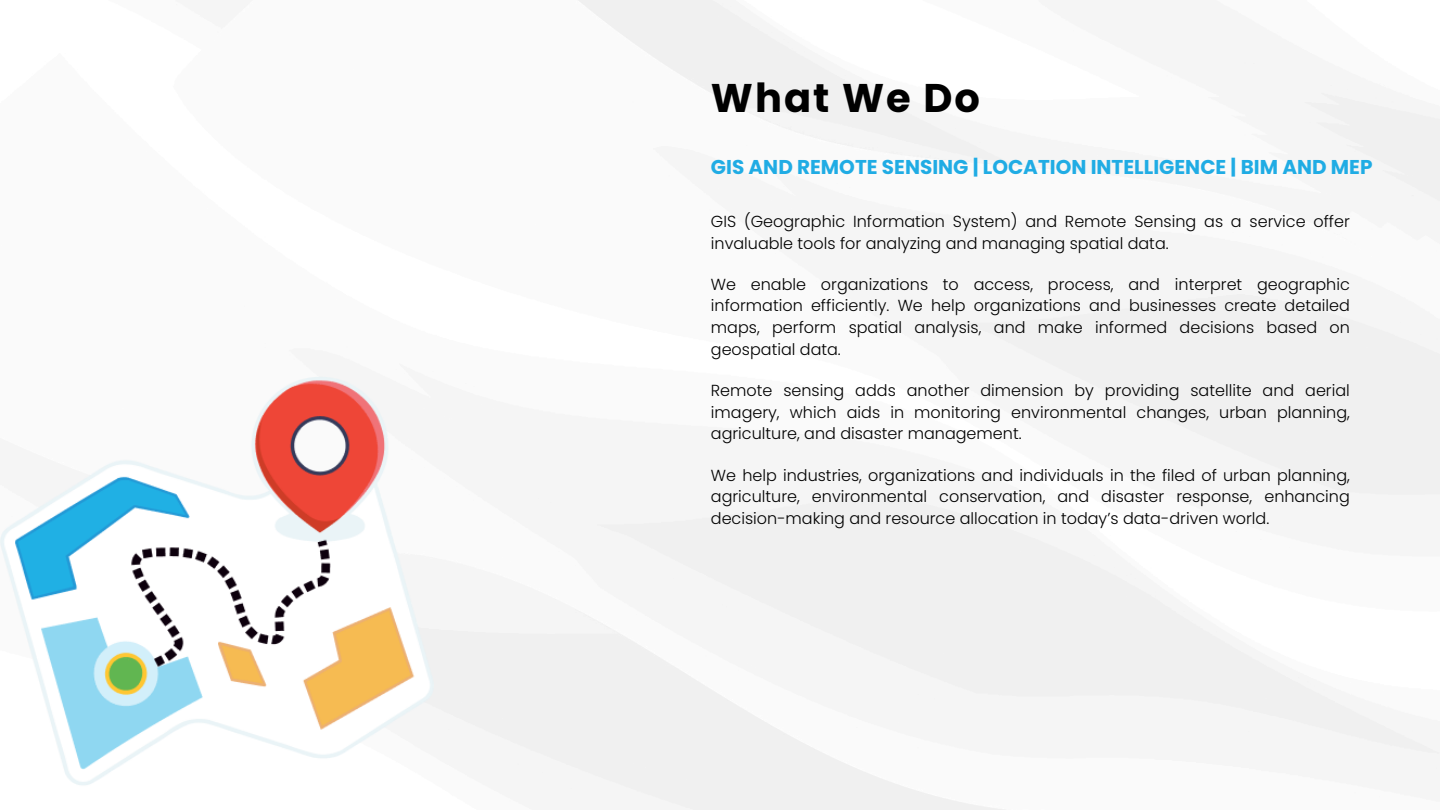
<style>
.page{position:relative;width:1440px;height:810px;background:#fff}
.page>*{position:absolute;margin:0;border:0;box-sizing:border-box;transform-origin:0 0}
.t1{font:700 40px "Poppins";letter-spacing:.05em;color:#000}
.t2{font:700 20px "Poppins";color:#20ace4}
.t3{font:300 16px/21.8px "Poppins";color:#000;text-align:justify}
</style>
<div class="page">
<img style="left:0;top:376px;width:434px;height:410px">
<p class="t1" style="left:711px;top:70px;width:271px">What We Do</p>
<p class="t2" style="left:711px;top:153px;width:663px">GIS AND REMOTE SENSING | LOCATION INTELLIGENCE | BIM AND MEP</p>
<h1 class="t3" style="left:711px;top:210px;width:640px">GIS (Geographic Information System) and Remote Sensing as a service offer invaluable tools for analyzing and managing spatial data.</h1>
<h2 class="t3" style="left:711px;top:273px;width:641px">We enable organizations to access, process, and interpret geographic information efficiently. We help organizations and businesses create detailed maps, perform spatial analysis, and make informed decisions based on geospatial data.</h2>
<p class="t3" style="left:711px;top:379px;width:640px">Remote sensing adds another dimension by providing satellite and aerial imagery, which aids in monitoring environmental changes, urban planning, agriculture, and disaster management.</p>
<p class="t3" style="left:711px;top:464px;width:641px">We help industries, organizations and individuals in the filed of urban planning, agriculture, environmental conservation, and disaster response, enhancing decision-making and resource allocation in today’s data-driven world.</p>
</div>
